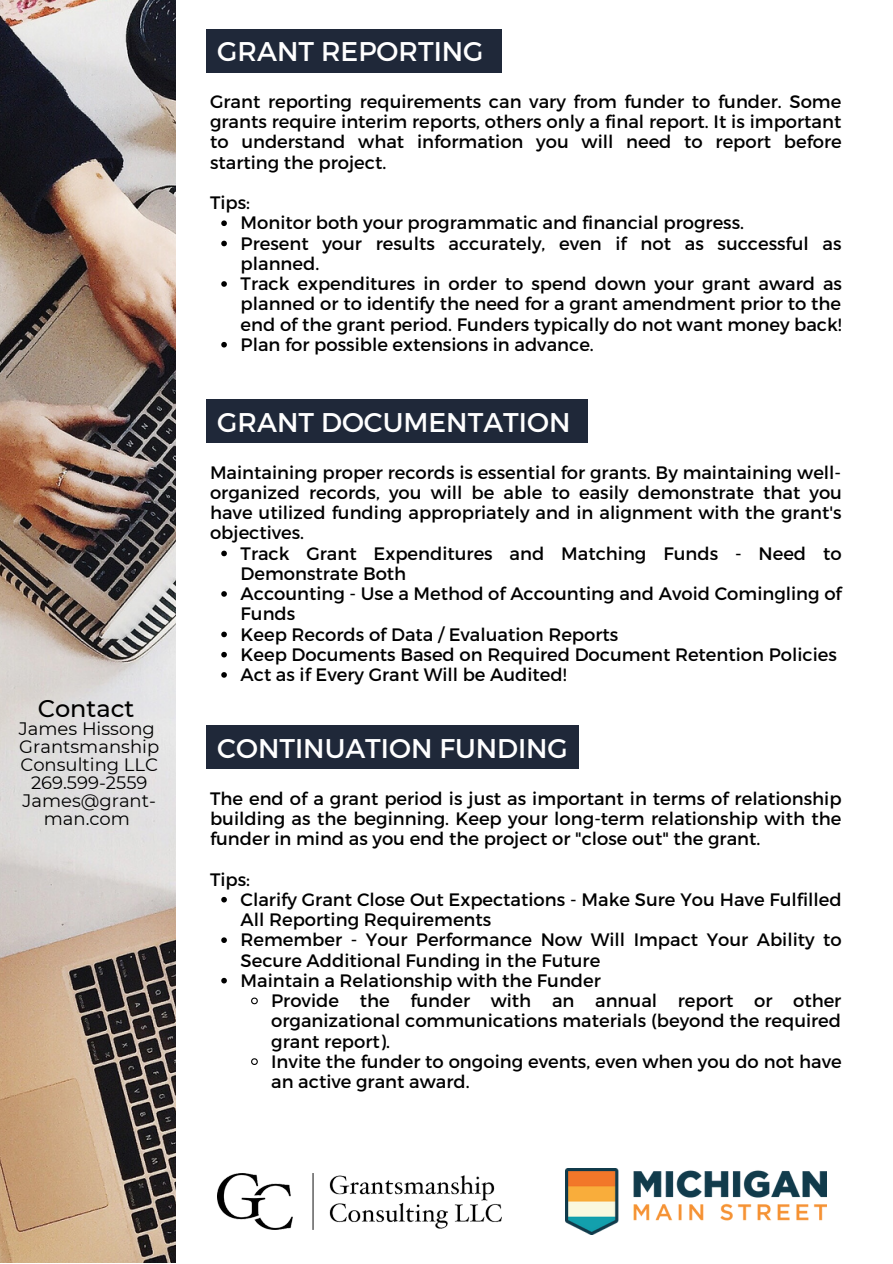
<style>
.page{position:relative;width:893px;height:1264px;background:#fff}
.page>*{position:absolute;margin:0;border:0;box-sizing:border-box;transform-origin:0 0}
.t1{font:27px "Montserrat";color:#fff}
.t2{font:500 24px "Montserrat";color:#000}
.t3{font:18px/20.2px "Montserrat";color:#000}
</style>
<div class="page">
<img style="left:217px;top:1173px;width:285px;height:56px">
<img style="left:565px;top:1168px;width:261px;height:66px">
<img style="left:0;top:0;width:175px;height:1262px">
<div style="left:206px;top:29px;width:295px;height:43px;background:#1f2839"></div>
<svg style="left:221px;top:220px;width:6px;height:6px"></svg>
<svg style="left:221px;top:241px;width:6px;height:5px"></svg>
<svg style="left:221px;top:281px;width:6px;height:6px"></svg>
<svg style="left:221px;top:342px;width:6px;height:5px"></svg>
<div style="left:206px;top:399px;width:382px;height:43px;background:#1f2839"></div>
<svg style="left:221px;top:550px;width:6px;height:6px"></svg>
<svg style="left:221px;top:591px;width:6px;height:5px"></svg>
<svg style="left:221px;top:631px;width:6px;height:6px"></svg>
<svg style="left:221px;top:652px;width:6px;height:5px"></svg>
<svg style="left:221px;top:672px;width:6px;height:5px"></svg>
<div style="left:206px;top:725px;width:373px;height:43px;background:#1f2839"></div>
<svg style="left:221px;top:896px;width:6px;height:6px"></svg>
<svg style="left:221px;top:937px;width:6px;height:6px"></svg>
<svg style="left:221px;top:977px;width:6px;height:6px"></svg>
<svg style="left:251px;top:997px;width:7px;height:8px"></svg>
<svg style="left:251px;top:1058px;width:7px;height:7px"></svg>
<p class="t2" style="left:38px;top:694px;width:98px">Contact</p>
<p class="t3" style="left:19px;top:718px;width:137px">James Hissong</p>
<p class="t3" style="left:19px;top:738px;width:141px;line-height:18px">Grantsmanship<br>Consulting LLC</p>
<p class="t3" style="left:22px;top:773px;width:135px;line-height:18px;text-align:center">269.599-2559<br>James@grant&shy;man.com</p>
<p class="t1" style="left:217px;top:34px;width:268px">GRANT REPORTING</p>
<p class="t3" style="left:210px;top:90px;width:633px;text-align:justify">Grant reporting requirements can vary from funder to funder. Some grants require interim reports, others only a final report. It is important to understand what information you will need to report before starting the project.</p>
<p class="t3" style="left:210px;top:192px;width:42px">Tips:</p>
<p class="t3" style="left:240px;top:212px;width:505px">Monitor both your programmatic and financial progress.</p>
<p class="t3" style="left:240px;top:232px;width:602px">Present your results accurately, even if not as successful as planned.</p>
<p class="t3" style="left:240px;top:273px;width:603px;text-align:justify">Track expenditures in order to spend down your grant award as planned or to identify the need for a grant amendment prior to the end of the grant period. Funders typically do not want money back!</p>
<p class="t3" style="left:240px;top:333px;width:355px">Plan for possible extensions in advance.</p>
<p class="t1" style="left:217px;top:404px;width:354px">GRANT DOCUMENTATION</p>
<p class="t3" style="left:210px;top:461px;width:633px;text-align:justify">Maintaining proper records is essential for grants. By maintaining well&shy;organized records, you will be able to easily demonstrate that you have utilized funding appropriately and in alignment with the grant's objectives.</p>
<p class="t3" style="left:240px;top:542px;width:602px">Track Grant Expenditures and Matching Funds - Need to<br>Demonstrate Both</p>
<p class="t3" style="left:240px;top:582px;width:602px">Accounting - Use a Method of Accounting and Avoid Comingling of<br>Funds</p>
<p class="t3" style="left:240px;top:623px;width:379px">Keep Records of Data / Evaluation Reports</p>
<p class="t3" style="left:240px;top:643px;width:597px">Keep Documents Based on Required Document Retention Policies</p>
<p class="t3" style="left:240px;top:663px;width:327px">Act as if Every Grant Will be Audited!</p>
<p class="t1" style="left:217px;top:730px;width:352px">CONTINUATION FUNDING</p>
<p class="t3" style="left:210px;top:787px;width:633px;text-align:justify">The end of a grant period is just as important in terms of relationship building as the beginning. Keep your long-term relationship with the funder in mind as you end the project or "close out" the grant.</p>
<p class="t3" style="left:210px;top:868px;width:42px">Tips:</p>
<p class="t3" style="left:240px;top:888px;width:602px">Clarify Grant Close Out Expectations - Make Sure You Have Fulfilled<br>All Reporting Requirements</p>
<p class="t3" style="left:240px;top:928px;width:602px">Remember - Your Performance Now Will Impact Your Ability to<br>Secure Additional Funding in the Future</p>
<p class="t3" style="left:240px;top:969px;width:362px">Maintain a Relationship with the Funder</p>
<p class="t3" style="left:271px;top:989px;width:571px;text-align:justify">Provide the funder with an annual report or other organizational communications materials (beyond the required grant report).</p>
<p class="t3" style="left:271px;top:1050px;width:572px">Invite the funder to ongoing events, even when you do not have an active grant award.</p>
</div>
